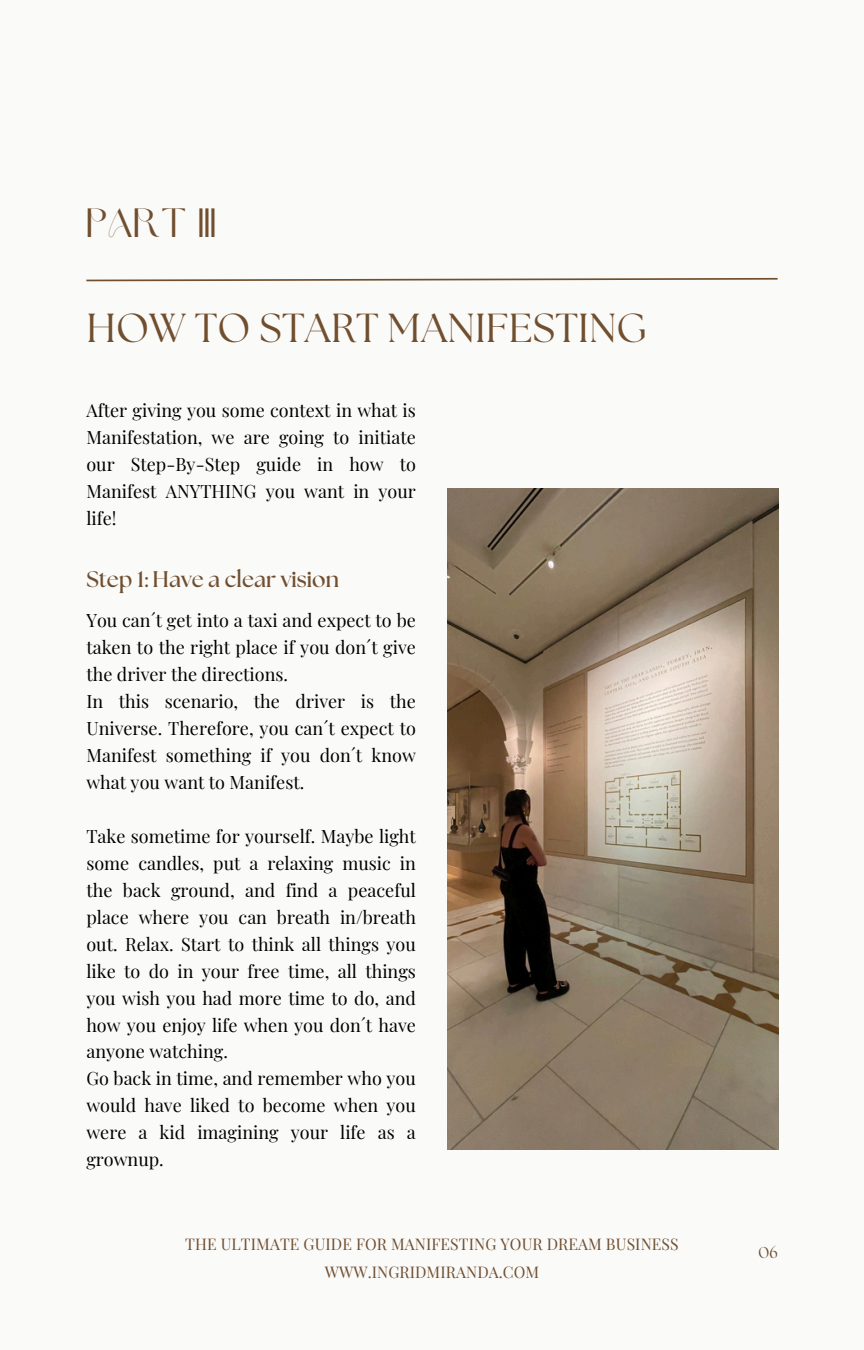
<style>
.page{position:relative;width:864px;height:1350px;background:#fafaf9}
.page>*{position:absolute;margin:0;border:0;box-sizing:border-box;transform-origin:0 0}
.t1{font:40.5px "The Seasons";letter-spacing:.005em;color:#704e2e}
.t2{font:40.5px "Brown Sugar";letter-spacing:.005em;color:#704e2e}
.t3{font:700 22.5px "The Seasons";color:#704e2e}
.t4{font:18px/27px "Playfair Display";color:#000}
.t5{font:15.75px "Playfair Display";letter-spacing:.005em;color:#704e2e}
.t6{font:15.75px "The Seasons";color:#704e2e}
</style>
<div class="page">
<svg style="left:86px;top:277px;width:692px;height:5px"></svg>
<img style="left:447px;top:488px;width:331px;height:662px">
<h3 class="t2" style="left:86px;top:206px;width:131px">PART III</h3>
<h3 class="t1" style="left:86px;top:310px;width:562px">HOW TO START MANIFESTING</h3>
<h2 class="t4" style="left:86px;top:396px;width:331px;text-align:justify">After giving you some context in what is Manifestation, we are going to initiate our Step-By-Step guide in how to Manifest ANYTHING you want in your life!</h2>
<h3 class="t3" style="left:86px;top:569px;width:254px">Step 1: Have a clear vision</h3>
<h1 class="t4" style="left:86px;top:606px;width:331px">You can´t get into a taxi and expect to be taken to the right place if you don´t give the driver the directions.<br>In this scenario, the driver is the Universe. Therefore, you can´t expect to Manifest something if you don´t know what you want to Manifest.</h1>
<p class="t4" style="left:86px;top:822px;width:331px">Take sometime for yourself. Maybe light some candles, put a relaxing music in the back ground, and find a peaceful place where you can breath in/breath out. Relax. Start to think all things you like to do in your free time, all things you wish you had more time to do, and how you enjoy life when you don´t have anyone watching.<br>Go back in time, and remember who you would have liked to become when you were a kid imagining your life as a grownup.</p>
<p class="t5" style="left:185px;top:1233px;width:495px">THE ULTIMATE GUIDE FOR MANIFESTING YOUR DREAM BUSINESS</p>
<p class="t5" style="left:325px;top:1261px;width:216px">WWW.INGRIDMIRANDA.COM</p>
<p class="t6" style="left:759px;top:1245px;width:21px">06</p>
</div>
